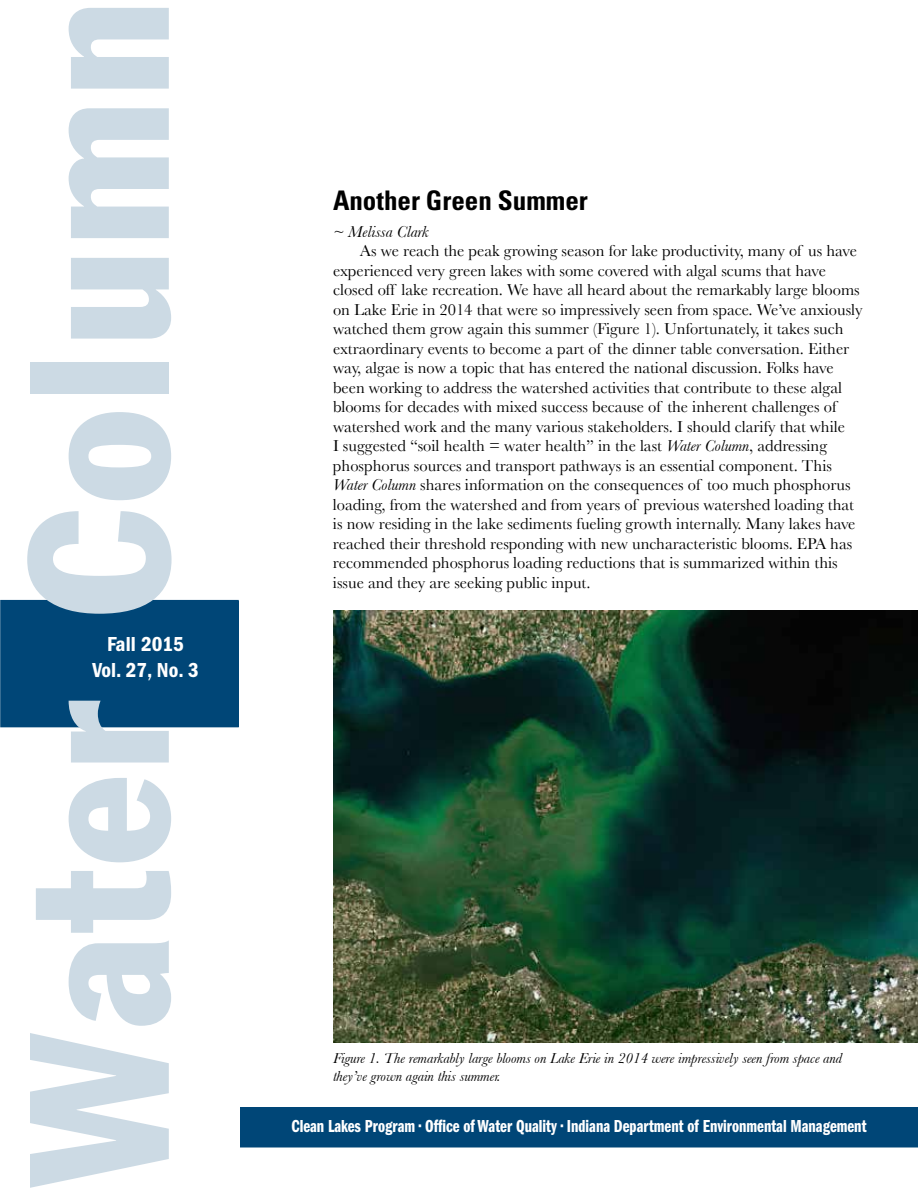
<style>
.page{position:relative;width:918px;height:1188px;background:#fff}
.page>*{position:absolute;margin:0;border:0;box-sizing:border-box;transform-origin:0 0}
.t1{font:195px "Jack Condensed";letter-spacing:.02em;color:#ccdae4}
.t2{font:700 condensed 27px "Univers";color:#000}
.t3{font:600 condensed 21px/25.2px "Franklin Gothic";color:#fff;text-align:center}
.t4{font:18px "Franklin Gothic Demi Cmpr";color:#fff}
.t5{font:16.5px/19.5px "Baskerville";color:#000}
.t6{font:italic 16.5px "Baskerville";color:#000}
.t7{font:italic 15px/18px "Baskerville";color:#000}
.s1{font-style:italic}
</style>
<div class="page">
<div style="left:1px;top:601px;width:237px;height:126px;background:#004677"></div>
<div style="left:0;top:600px;width:239px;height:127px;border:2px solid #004677"></div>
<div style="left:241px;top:1108px;width:676px;height:39px;background:#004677"></div>
<div style="left:240px;top:1107px;width:678px;height:41px;border:2px solid #004677"></div>
<img style="left:333px;top:611px;width:585px;height:432px">
<h1 class="t1" style="left:-19px;top:1188px;width:1190px;rotate:-90deg">Water Column</h1>
<p class="t3" style="left:93px;top:632px;width:108px">Fall 2015<br>Vol. 27, No. 3</p>
<h2 class="t2" style="left:333px;top:184px;width:256px">Another Green Summer</h2>
<p class="t6" style="left:333px;top:222px;width:97px">~ Melissa Clark</p>
<p class="t5" style="left:333px;top:241px;width:531px;text-indent:27px">As we reach the peak growing season for lake productivity, many of us have experienced very green lakes with some covered with algal scums that have closed off lake recreation. We have all heard about the remarkably large blooms on Lake Erie in 2014 that were so impressively seen from space. We’ve anxiously watched them grow again this summer (Figure 1). Unfortunately, it takes such extraordinary events to become a part of the dinner table conversation. Either way, algae is now a topic that has entered the national discussion. Folks have been working to address the watershed activities that contribute to these algal blooms for decades with mixed success because of the inherent challenges of watershed work and the many various stakeholders. I should clarify that while<br>I suggested “soil health = water health” in the last <span class="s1">Water Column</span>, addressing phosphorus sources and transport pathways is an essential component. This <span class="s1">Water Column</span> shares information on the consequences of too much phosphorus loading, from the watershed and from years of previous watershed loading that is now residing in the lake sediments fueling growth internally. Many lakes have reached their threshold responding with new uncharacteristic blooms. EPA has recommended phosphorus loading reductions that is summarized within this issue and they are seeking public input.</p>
<p class="t7" style="left:333px;top:1049px;width:511px">Figure 1. The remarkably large blooms on Lake Erie in 2014 were impressively seen from space and they’ve grown again this summer.</p>
<p class="t4" style="left:291px;top:1116px;width:577px">Clean Lakes Program • Office of Water Quality • Indiana Department of Environmental Management</p>
</div>
